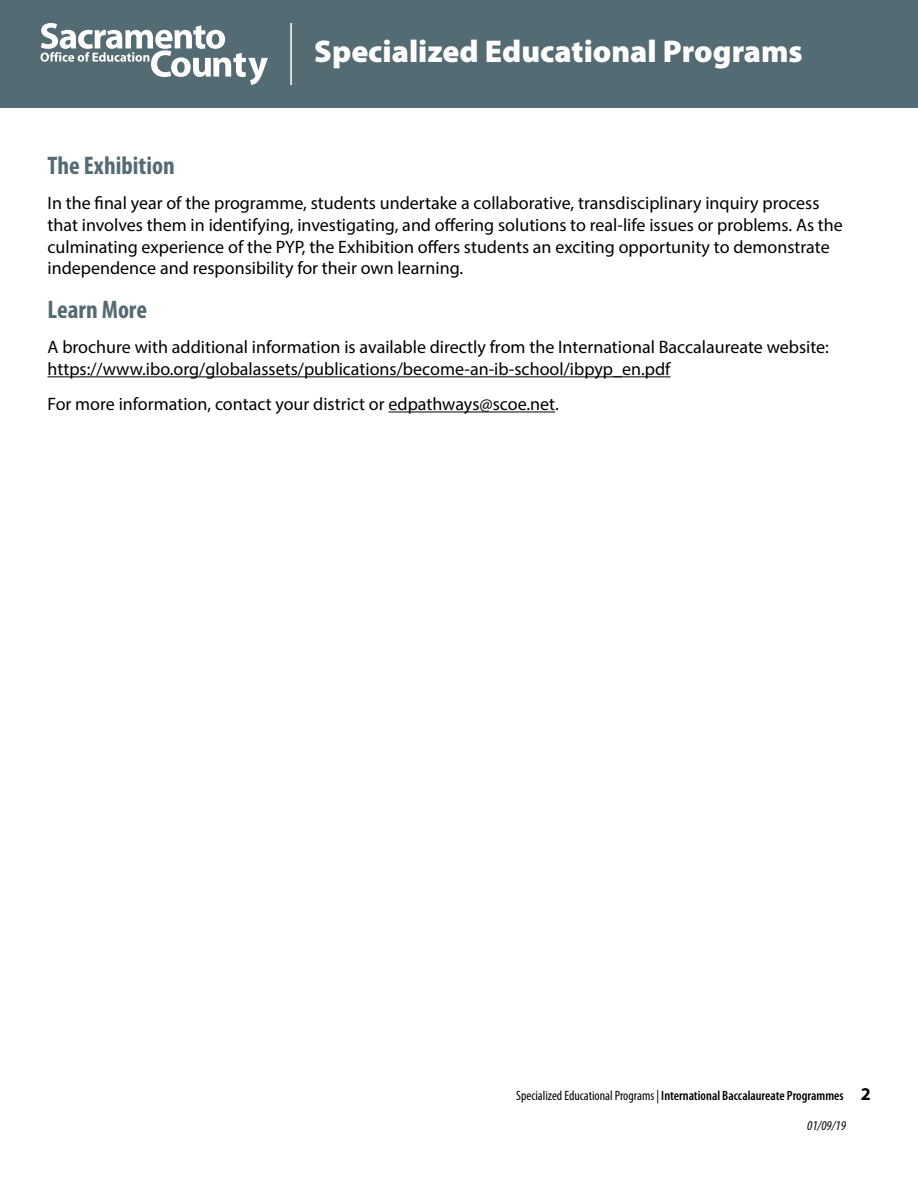
<style>
.page{position:relative;width:918px;height:1188px;background:#fff}
.page>*{position:absolute;margin:0;border:0;box-sizing:border-box;transform-origin:0 0}
.t1{font:900 31.5px "Myriad Pro";color:#fff}
.Subheading__H4{font:700 condensed 25.5px "Myriad Pro";color:#546b73}
.t2{font:18px/21.6px "Myriad Pro";color:#000}
.t3{font:600 condensed 13.5px "Myriad Pro";color:#000}
.t4{font:italic condensed 13.5px "Myriad Pro";color:#000}
.s1{font-weight:400}
.s2{font-weight:700;font-stretch:normal;font-size:18px}
</style>
<div class="page">
<div style="left:0;top:0;width:918px;height:108px;background:#546b73"></div>
<svg style="left:40px;top:23px;width:228px;height:62px"></svg>
<hr style="left:290px;top:23px;width:2px;height:62px;background:#fff">
<hr style="left:48px;top:376px;width:623px;height:1px;background:#000">
<hr style="left:389px;top:412px;width:166px;height:1px;background:#000">
<h1 class="t1" style="left:314px;top:30px;width:490px">Specialized Educational Programs</h1>
<h4 class="Subheading__H4" style="left:48px;top:150px;width:129px">The Exhibition</h4>
<p class="t2" style="left:48px;top:192px;width:797px">In the final year of the programme, students undertake a collaborative, transdisciplinary inquiry process that involves them in identifying, investigating, and offering solutions to real-life issues or problems. As the culminating experience of the PYP, the Exhibition offers students an exciting opportunity to demonstrate independence and responsibility for their own learning.</p>
<h4 class="Subheading__H4" style="left:48px;top:294px;width:101px">Learn More</h4>
<p class="t2" style="left:48px;top:336px;width:783px">A brochure with additional information is available directly from the International Baccalaureate website: https://www.ibo.org/globalassets/publications/become-an-ib-school/ibpyp_en.pdf</p>
<p class="t2" style="left:48px;top:393px;width:513px">For more information, contact your district or edpathways@scoe.net.</p>
<p class="t3" style="left:516px;top:1087px;width:356px"><span class="s1">Specialized Educational Programs |</span> International Baccalaureate Programmes <span class="s2">2</span></p>
<p class="t4" style="left:807px;top:1117px;width:40px">01/09/19</p>
</div>
